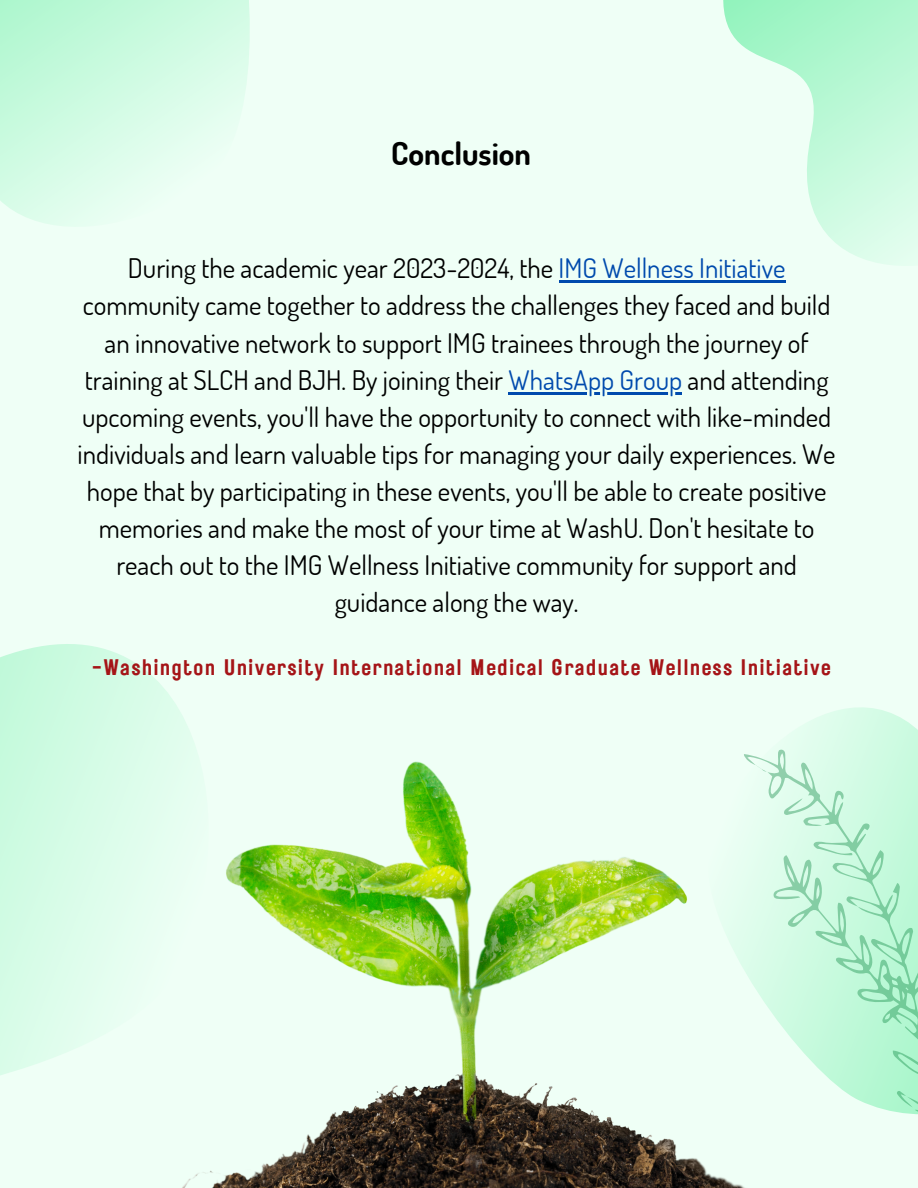
<style>
.page{position:relative;width:918px;height:1188px;background:#effff6}
.page>*{position:absolute;margin:0;border:0;box-sizing:border-box;transform-origin:0 0}
.t1{font:700 31.5px "Dosis";color:#000}
.t2{font:27px/37.2px "Dosis";color:#000;text-align:center}
.t3{font:22.5px "Rustic Printed";letter-spacing:.055em;color:#a51417}
.s1{color:#004aad}
</style>
<div class="page">
<img style="left:335px;top:762px;width:293px;height:426px">
<svg style="left:559px;top:0;width:359px;height:283px"></svg>
<svg style="left:0;top:0;width:250px;height:226px"></svg>
<svg style="left:628px;top:707px;width:290px;height:481px"></svg>
<svg style="left:0;top:644px;width:335px;height:544px"></svg>
<svg style="left:743px;top:734px;width:175px;height:328px"></svg>
<svg style="left:874px;top:877px;width:44px;height:311px"></svg>
<svg style="left:756px;top:765px;width:11px;height:8px"></svg>
<hr style="left:559px;top:281px;width:226px;height:2px;background:#004aad">
<hr style="left:509px;top:392px;width:173px;height:2px;background:#004aad">
<p class="t1" style="left:391px;top:132px;width:141px">Conclusion</p>
<p class="t2" style="left:78px;top:249px;width:760px">During the academic year 2023-2024, the <span class="s1">IMG Wellness Initiative </span>community came together to address the challenges they faced and build an innovative network to support IMG trainees through the journey of training at SLCH and BJH. By joining their <span class="s1">WhatsApp Group</span> and attending upcoming events, you'll have the opportunity to connect with like-minded individuals and learn valuable tips for managing your daily experiences. We hope that by participating in these events, you'll be able to create positive memories and make the most of your time at WashU. Don't hesitate to reach out to the IMG Wellness Initiative community for support and guidance along the way.</p>
<p class="t3" style="left:91px;top:652px;width:741px">-Washington University International Medical Graduate Wellness Initiative</p>
</div>
